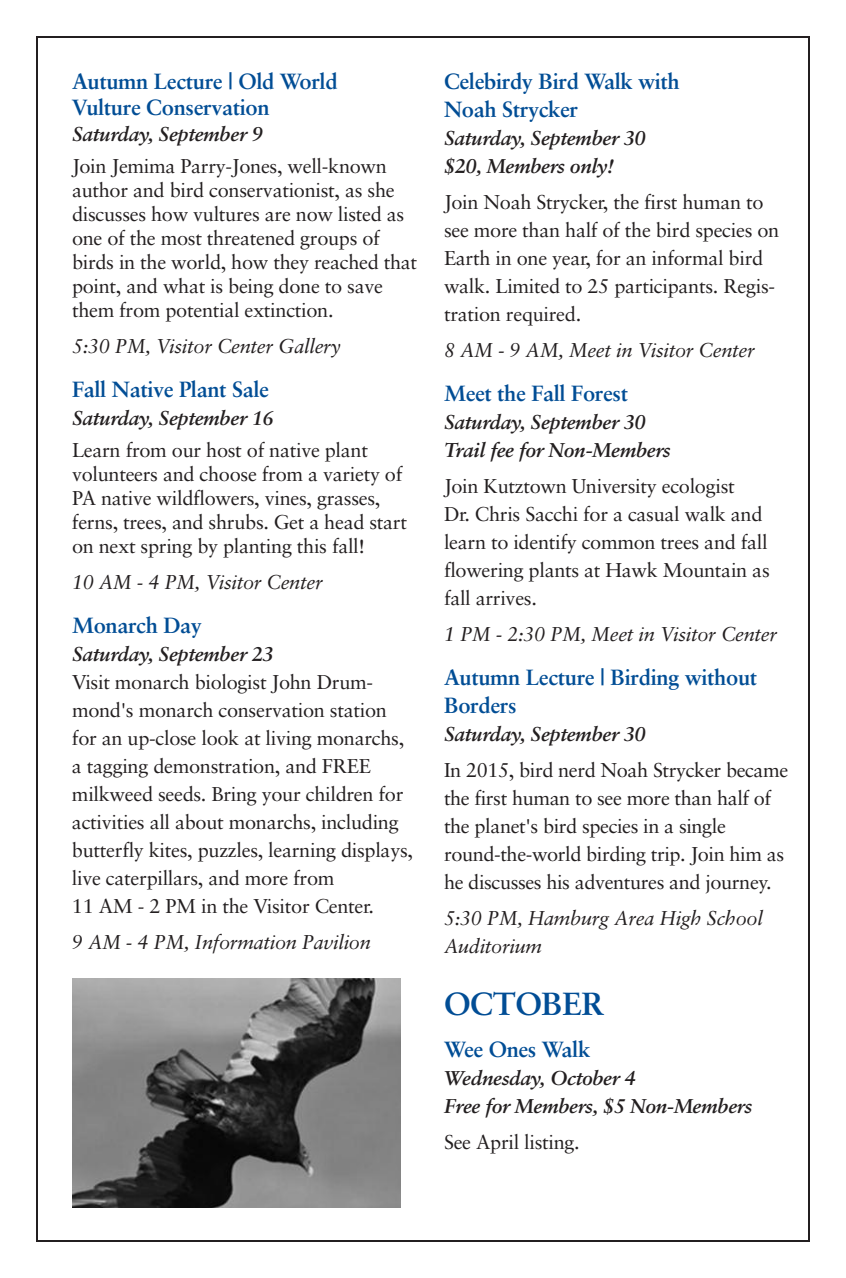
<style>
.page{position:relative;width:846px;height:1278px;background:#fff}
.page>*{position:absolute;margin:0;border:0;box-sizing:border-box;transform-origin:0 0}
.t1{font:700 32px "Sabon";letter-spacing:-.015em;color:#014d95}
.t2{font:700 22px/28px "Sabon";letter-spacing:-.015em;color:#014d95}
.t3{font:20px/28px "Sabon";letter-spacing:-.015em;color:#231f20}
.t4{font:italic 700 20px/28px "Sabon";letter-spacing:-.015em;color:#231f20}
.t5{font:italic 20px/28px "Sabon";letter-spacing:-.015em;color:#231f20}
</style>
<div class="page">
<img style="left:73px;top:979px;width:328px;height:228px">
<p class="t2" style="left:72px;top:70px;width:267px;line-height:26px">Autumn Lecture | Old World<br>Vulture Conservation</p>
<p class="t4" style="left:72px;top:121px;width:192px">Saturday, September 9</p>
<p class="t3" style="left:72px;top:155px;width:347px;line-height:24px">Join Jemima Parry-Jones, well-known author and bird conservationist, as she discusses how vultures are now listed as one of the most threatened groups of birds in the world, how they reached that point, and what is being done to save them from potential extinction.</p>
<p class="t5" style="left:72px;top:333px;width:270px">5:30 PM, Visitor Center Gallery</p>
<p class="t2" style="left:72px;top:377px;width:198px">Fall Native Plant Sale</p>
<p class="t4" style="left:72px;top:405px;width:203px">Saturday, September 16</p>
<p class="t3" style="left:72px;top:439px;width:337px;line-height:24px">Learn from our host of native plant volunteers and choose from a variety of PA native wildflowers, vines, grasses, ferns, trees, and shrubs. Get a head start on next spring by planting this fall!</p>
<p class="t5" style="left:72px;top:569px;width:252px">10 AM - 4 PM, Visitor Center</p>
<p class="t2" style="left:72px;top:613px;width:131px">Monarch Day</p>
<p class="t4" style="left:72px;top:641px;width:203px">Saturday, September 23</p>
<p class="t3" style="left:72px;top:669px;width:343px">Visit monarch biologist John Drum&shy;mond's monarch conservation station for an up-close look at living monarchs, a tagging demonstration, and FREE milkweed seeds. Bring your children for activities all about monarchs, including butterfly kites, puzzles, learning displays, live caterpillars, and more from<br>11 AM - 2 PM in the Visitor Center.</p>
<p class="t5" style="left:72px;top:929px;width:300px">9 AM - 4 PM, Information Pavilion</p>
<p class="t2" style="left:444px;top:69px;width:237px">Celebirdy Bird Walk with<br>Noah Strycker</p>
<p class="t4" style="left:444px;top:125px;width:203px">Saturday, September 30 $20, Members only!</p>
<p class="t3" style="left:444px;top:189px;width:337px">Join Noah Strycker, the first human to see more than half of the bird species on Earth in one year, for an informal bird walk. Limited to 25 participants. Regis&shy;tration required.</p>
<p class="t5" style="left:444px;top:337px;width:312px">8 AM - 9 AM, Meet in Visitor Center</p>
<p class="t2" style="left:444px;top:381px;width:186px">Meet the Fall Forest</p>
<p class="t4" style="left:444px;top:409px;width:228px">Saturday, September 30<br>Trail fee for Non-Members</p>
<p class="t3" style="left:444px;top:473px;width:327px">Join Kutztown University ecologist<br>Dr. Chris Sacchi for a casual walk and learn to identify common trees and fall flowering plants at Hawk Mountain as fall arrives.</p>
<p class="t5" style="left:444px;top:621px;width:335px">1 PM - 2:30 PM, Meet in Visitor Center</p>
<p class="t2" style="left:444px;top:665px;width:315px">Autumn Lecture | Birding without<br>Borders</p>
<p class="t4" style="left:444px;top:721px;width:203px">Saturday, September 30</p>
<p class="t3" style="left:444px;top:757px;width:346px">In 2015, bird nerd Noah Strycker became the first human to see more than half of the planet's bird species in a single round-the-world birding trip. Join him as he discusses his adventures and journey.</p>
<p class="t5" style="left:444px;top:905px;width:320px">5:30 PM, Hamburg Area High School<br>Auditorium</p>
<h1 class="t1" style="left:444px;top:990px;width:162px">OCTOBER</h1>
<p class="t2" style="left:444px;top:1037px;width:148px">Wee Ones Walk</p>
<p class="t4" style="left:444px;top:1065px;width:310px">Wednesday, October 4<br>Free for Members, $5 Non-Members</p>
<p class="t3" style="left:444px;top:1129px;width:137px">See April listing.</p>
</div>
